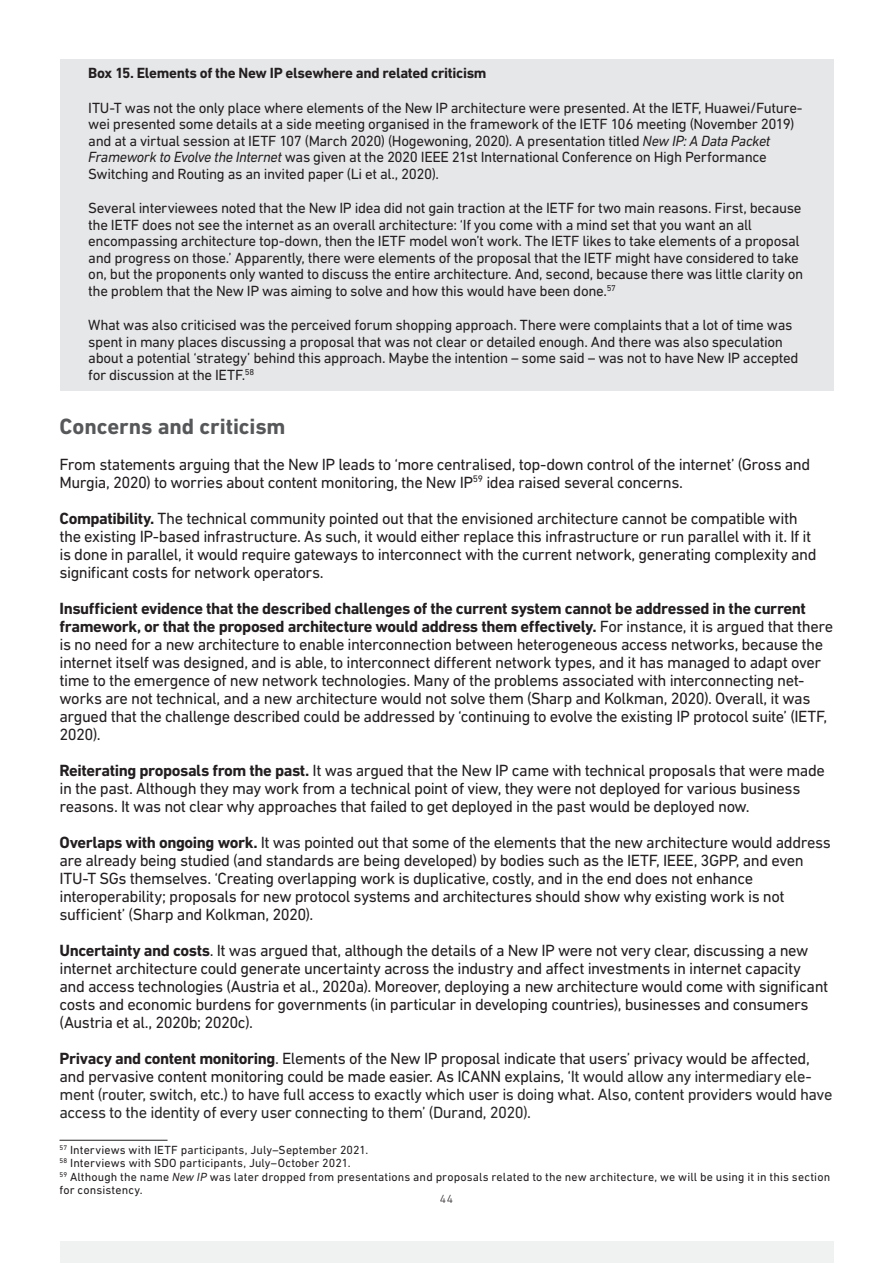
<style>
.page{position:relative;width:893px;height:1263px;background:#fff}
.page>*{position:absolute;margin:0;border:0;box-sizing:border-box;transform-origin:0 0}
.t1{font:700 22.5px "DIN Next LT Pro";letter-spacing:-.005em;color:#57585a}
.t2{font:16.5px/18px "DIN Next LT Pro";letter-spacing:-.03em;color:#231f20}
.t3{font:16.5px/18px "DIN Next LT Pro";letter-spacing:-.03em;color:#292929}
.t4{font:15px/16.5px "DIN Next LT Pro";letter-spacing:-.025em;color:#231f20}
.t5{font:700 15px "DIN Next LT Pro";letter-spacing:-.02em;color:#231f20}
.t6{font:12px/13.5px "DIN Next LT Pro";letter-spacing:.01em;color:#231f20}
.t7{font:300 12px "DIN Next LT Pro";color:#231f20}
.s1{font-style:italic}
.s2{font-weight:700}
.s3{font-weight:700;color:#231f20}
.s4{color:#231f20}
</style>
<div class="page">
<div style="left:60px;top:1242px;width:773px;height:21px;background:#eff2f1"></div>
<div style="left:60px;top:60px;width:773px;height:331px;background:#e6e7e9"></div>
<hr style="left:60px;top:1140px;width:108px;height:1px;background:#231f20">
<p class="t5" style="left:88px;top:64px;width:400px">Box 15. Elements of the New IP elsewhere and related criticism</p>
<p class="t4" style="left:88px;top:99px;width:716px">ITU-T was not the only place where elements of the New IP architecture were presented. At the IETF, Huawei/Future&shy;wei presented some details at a side meeting organised in the framework of the IETF 106 meeting (November 2019) and at a virtual session at IETF 107 (March 2020) (Hogewoning, 2020). A presentation titled <span class="s1">New IP: A Data Packet Framework to Evolve the Internet</span> was given at the 2020 IEEE 21st International Conference on High Performance Switching and Routing as an invited paper (Li et al., 2020).</p>
<p class="t4" style="left:88px;top:200px;width:715px">Several interviewees noted that the New IP idea did not gain traction at the IETF for two main reasons. First, because the IETF does not see the internet as an overall architecture: ‘If you come with a mind set that you want an all</p>
<p class="t4" style="left:88px;top:233px;width:716px">encompassing architecture top-down, then the IETF model won’t work. The IETF likes to take elements of a proposal and progress on those.’ Apparently, there were elements of the proposal that the IETF might have considered to take on, but the proponents only wanted to discuss the entire architecture. And, second, because there was little clarity on the problem that the New IP was aiming to solve and how this would have been done.<sup>57</sup></p>
<p class="t4" style="left:88px;top:317px;width:712px">What was also criticised was the perceived forum shopping approach. There were complaints that a lot of time was spent in many places discussing a proposal that was not clear or detailed enough. And there was also speculation about a potential ‘strategy’ behind this approach. Maybe the intention – some said – was not to have New IP accepted for discussion at the IETF.<sup>58</sup></p>
<p class="t1" style="left:60px;top:413px;width:228px">Concerns and criticism</p>
<p class="t2" style="left:60px;top:455px;width:752px">From statements arguing that the New IP leads to ‘more centralised, top-down control of the internet’ (Gross and<br>Murgia, 2020) to worries about content monitoring, the New IP<sup>59</sup> idea raised several concerns.</p>
<p class="t2" style="left:60px;top:509px;width:759px"><span class="s2">Compatibility.</span> The technical community pointed out that the envisioned architecture cannot be compatible with the existing IP-based infrastructure. As such, it would either replace this infrastructure or run parallel with it. If it is done in parallel, it would require gateways to interconnect with the current network, generating complexity and significant costs for network operators.</p>
<p class="t2" style="left:60px;top:599px;width:775px"><span class="s2">Insufficient evidence that the described challenges of the current system cannot be addressed in the current framework, or that the proposed architecture would address them effectively.</span> For instance, it is argued that there is no need for a new architecture to enable interconnection between heterogeneous access networks, because the internet itself was designed, and is able, to interconnect different network types, and it has managed to adapt over time to the emergence of new network technologies. Many of the problems associated with interconnecting net&shy;works are not technical, and a new architecture would not solve them (Sharp and Kolkman, 2020). Overall, it was argued that the challenge described could be addressed by ‘continuing to evolve the existing IP protocol suite’ (IETF, 2020).</p>
<p class="t2" style="left:60px;top:761px;width:767px"><span class="s2">Reiterating proposals from the past.</span> It was argued that the New IP came with technical proposals that were made in the past. Although they may work from a technical point of view, they were not deployed for various business reasons. It was not clear why approaches that failed to get deployed in the past would be deployed now.</p>
<p class="t2" style="left:60px;top:833px;width:773px"><span class="s2">Overlaps with ongoing work.</span> It was pointed out that some of the elements that the new architecture would address are already being studied (and standards are being developed) by bodies such as the IETF, IEEE, 3GPP, and even<br>ITU-T SGs themselves. ‘Creating overlapping work is duplicative, costly, and in the end does not enhance</p>
<p class="t2" style="left:60px;top:887px;width:727px">interoperability; proposals for new protocol systems and architectures should show why existing work is not</p>
<p class="t2" style="left:60px;top:905px;width:255px">sufficient’ (Sharp and Kolkman, 2020).</p>
<p class="t2" style="left:60px;top:941px;width:770px"><span class="s2">Uncertainty and costs</span>. It was argued that, although the details of a New IP were not very clear, discussing a new internet architecture could generate uncertainty across the industry and affect investments in internet capacity and access technologies (Austria et al., 2020a). Moreover, deploying a new architecture would come with significant costs and economic burdens for governments (in particular in developing countries), businesses and consumers (Austria et al., 2020b; 2020c).</p>
<p class="t3" style="left:60px;top:1049px;width:774px"><span class="s3">Privacy and content monitoring</span><span class="s4">. Elements of the New IP proposal indicate that users’ privacy would be affected, and pervasive content monitoring could be made easier. As ICANN explains, ‘</span>It would allow any intermediary ele&shy;ment (router, switch, etc.) to have full access to exactly which user is doing what. Also, content providers would have access to the identity of every user connecting to them’ (Durand, 2020).</p>
<p class="t6" style="left:60px;top:1143px;width:310px"><sup>57</sup> Interviews with IETF participants, July–September 2021.</p>
<p class="t6" style="left:60px;top:1156px;width:292px"><sup>58</sup> Interviews with SDO participants, July–October 2021.</p>
<p class="t6" style="left:60px;top:1170px;width:772px"><sup>59</sup> Although the name <span class="s1">New IP</span> was later dropped from presentations and proposals related to the new architecture, we will be using it in this section for consistency.</p>
<p class="t7" style="left:440px;top:1192px;width:15px">44</p>
</div>
